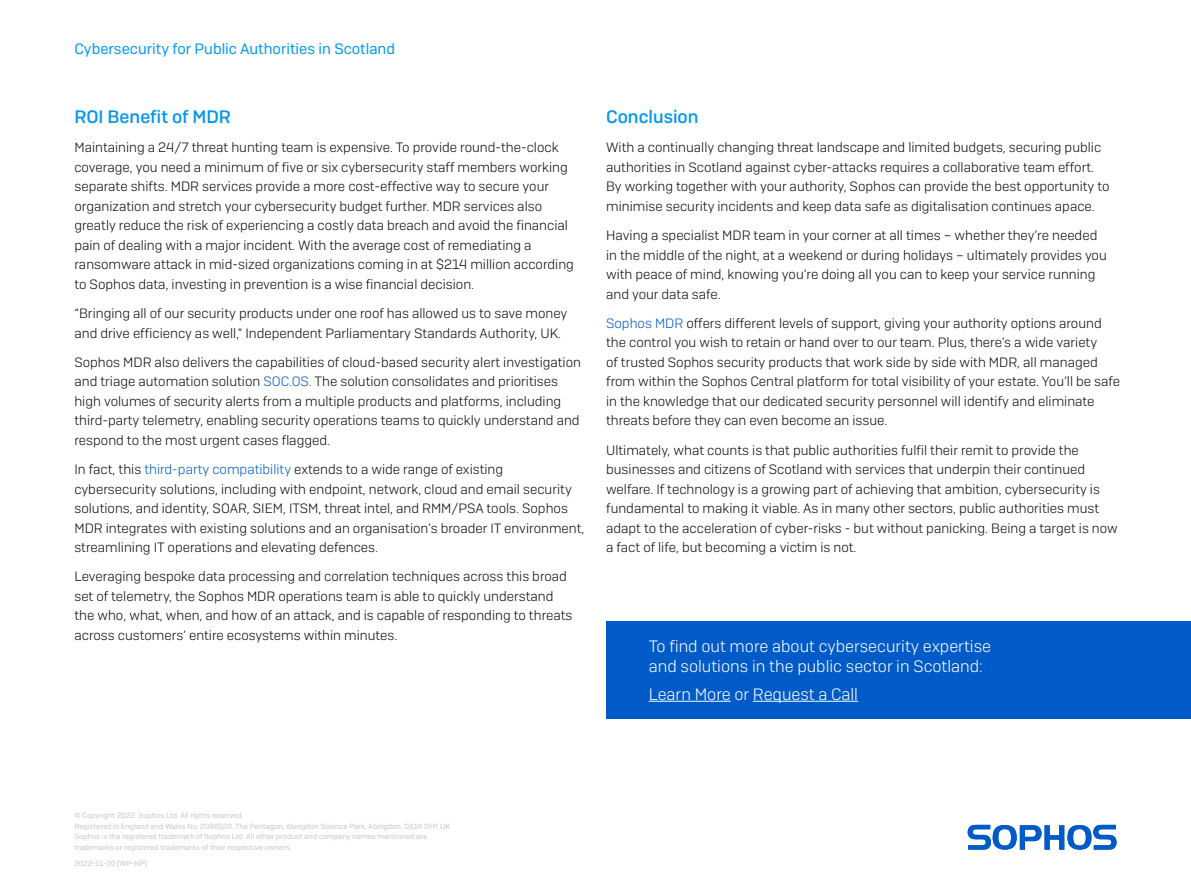
<style>
.page{position:relative;width:1191px;height:893px;background:#fff}
.page>*{position:absolute;margin:0;border:0;box-sizing:border-box;transform-origin:0 0}
.t1{font:500 18px "Sophos Sans";color:#0097ee}
.t2{font:300 16.5px/19.5px "Sophos Sans";color:#fff}
.t3{font:15px "Sophos Sans";color:#0097ee}
.t4{font:300 13.5px/19.5px "Sophos Sans";color:#0d0d0e}
.t5{font:7.5px/10.5px "Sophos Sans";color:#c2c5ca}
.s1{color:#005bc8}
</style>
<div class="page">
<svg style="left:967px;top:825px;width:149px;height:25px"></svg>
<div style="left:606px;top:621px;width:585px;height:98px;background:#005bc8"></div>
<hr style="left:649px;top:701px;width:82px;height:1px;background:#fff">
<hr style="left:753px;top:701px;width:105px;height:1px;background:#fff">
<p class="t3" style="left:74px;top:40px;width:322px">Cybersecurity for Public Authorities in Scotland</p>
<h1 class="t1" style="left:74px;top:106px;width:158px">ROI Benefit of MDR</h1>
<p class="t4" style="left:74px;top:138px;width:501px">Maintaining a 24/7 threat hunting team is expensive. To provide round-the-clock coverage, you need a minimum of five or six cybersecurity staff members working separate shifts. MDR services provide a more cost-effective way to secure your organization and stretch your cybersecurity budget further. MDR services also greatly reduce the risk of experiencing a costly data breach and avoid the financial pain of dealing with a major incident. With the average cost of remediating a ransomware attack in mid-sized organizations coming in at $214 million according to Sophos data, investing in prevention is a wise financial decision.</p>
<p class="t4" style="left:74px;top:303px;width:494px">“Bringing all of our security products under one roof has allowed us to save money and drive efficiency as well,” Independent Parliamentary Standards Authority, UK.</p>
<p class="t4" style="left:74px;top:352px;width:508px">Sophos MDR also delivers the capabilities of cloud-based security alert investigation and triage automation solution <span class="s1">SOC.OS.</span> The solution consolidates and prioritises high volumes of security alerts from a multiple products and platforms, including third-party telemetry, enabling security operations teams to quickly understand and respond to the most urgent cases flagged.</p>
<p class="t4" style="left:74px;top:459px;width:511px">In fact, this <span class="s1">third-party compatibility</span> extends to a wide range of existing cybersecurity solutions, including with endpoint, network, cloud and email security solutions, and identity, SOAR, SIEM, ITSM, threat intel, and RMM/PSA tools. Sophos MDR integrates with existing solutions and an organisation’s broader IT environment, streamlining IT operations and elevating defences.</p>
<p class="t4" style="left:74px;top:567px;width:499px">Leveraging bespoke data processing and correlation techniques across this broad set of telemetry, the Sophos MDR operations team is able to quickly understand the who, what, when, and how of an attack, and is capable of responding to threats across customers’ entire ecosystems within minutes.</p>
<h1 class="t1" style="left:606px;top:106px;width:94px">Conclusion</h1>
<p class="t4" style="left:606px;top:138px;width:505px">With a continually changing threat landscape and limited budgets, securing public authorities in Scotland against cyber-attacks requires a collaborative team effort.<br>By working together with your authority, Sophos can provide the best opportunity to minimise security incidents and keep data safe as digitalisation continues apace.</p>
<p class="t4" style="left:606px;top:225px;width:502px">Having a specialist MDR team in your corner at all times – whether they’re needed in the middle of the night, at a weekend or during holidays – ultimately provides you with peace of mind, knowing you’re doing all you can to keep your service running and your data safe.</p>
<p class="t4" style="left:606px;top:313px;width:515px"><span class="s1">Sophos MDR</span> offers different levels of support, giving your authority options around the control you wish to retain or hand over to our team. Plus, there’s a wide variety<br>of trusted Sophos security products that work side by side with MDR, all managed from within the Sophos Central platform for total visibility of your estate. You’ll be safe in the knowledge that our dedicated security personnel will identify and eliminate threats before they can even become an issue.</p>
<p class="t4" style="left:606px;top:440px;width:513px">Ultimately, what counts is that public authorities fulfil their remit to provide the businesses and citizens of Scotland with services that underpin their continued welfare. If technology is a growing part of achieving that ambition, cybersecurity is fundamental to making it viable. As in many other sectors, public authorities must adapt to the acceleration of cyber-risks - but without panicking. Being a target is now a fact of life, but becoming a victim is not.</p>
<p class="t2" style="left:649px;top:636px;width:344px">To find out more about cybersecurity expertise and solutions in the public sector in Scotland:</p>
<p class="t2" style="left:649px;top:684px;width:211px">Learn More or Request a Call</p>
<p class="t5" style="left:74px;top:810px;width:377px">© Copyright 2022. Sophos Ltd. All rights reserved.<br>Registered in England and Wales No. 2096520, The Pentagon, Abingdon Science Park, Abingdon, OX14 3YP, UK Sophos is the registered trademark of Sophos Ltd. All other product and company names mentioned are trademarks or registered trademarks of their respective owners.</p>
<p class="t5" style="left:74px;top:858px;width:74px">2022-11-30 (WP-NP)</p>
</div>
